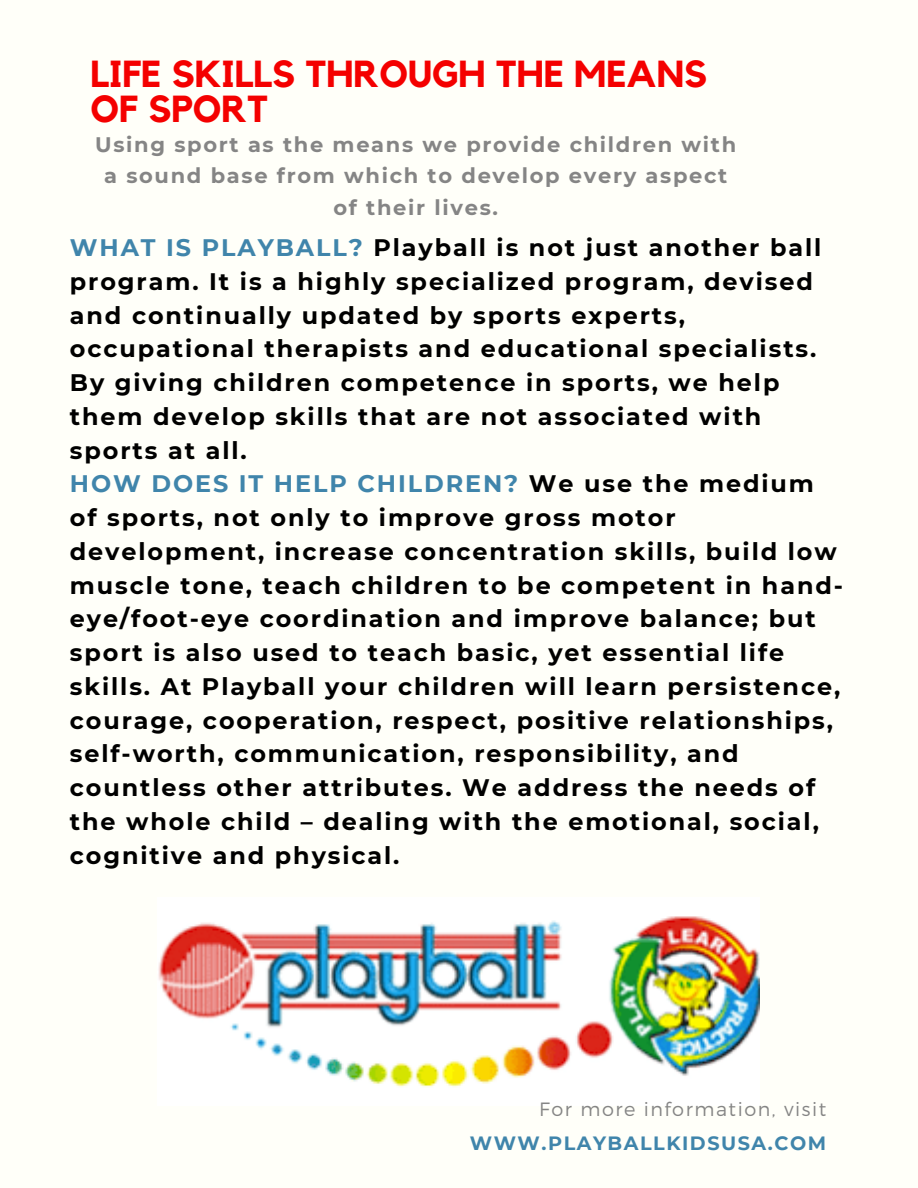
<style>
.page{position:relative;width:918px;height:1188px;background:#fffff9}
.page>*{position:absolute;margin:0;border:0;box-sizing:border-box;transform-origin:0 0}
.t1{font:700 37.5px/34.8px "Kollektif";color:#f40000}
.t2{font:700 23.85px/33.8px "Montserrat";letter-spacing:.08em;color:#000}
.t3{font:700 21px/31.5px "Montserrat";letter-spacing:.08em;color:#858585;text-align:center}
.t4{font:300 19.2px "Montserrat";letter-spacing:.08em;color:#858585}
.t5{font:700 19.2px "Montserrat";letter-spacing:.08em;color:#4085ab}
.s1{color:#4085ab}
</style>
<div class="page">
<img style="left:158px;top:916px;width:602px;height:171px">
<h4 class="t1" style="left:90px;top:58px;width:618px">LIFE SKILLS THROUGH THE MEANS<br>OF SPORT</h4>
<h2 class="t3" style="left:95px;top:129px;width:643px">Using sport as the means we provide children with a sound base from which to develop every aspect of their lives.</h2>
<h3 class="t2" style="left:70px;top:231px;width:775px"><span class="s1">WHAT IS PLAYBALL?</span> Playball is not just another ball program. It is a highly specialized program, devised and continually updated by sports experts, occupational therapists and educational specialists.<br>By giving children competence in sports, we help them develop skills that are not associated with sports at all.<br><span class="s1">HOW DOES IT HELP CHILDREN?</span> We use the medium of sports, not only to improve gross motor development, increase concentration skills, build low muscle tone, teach children to be competent in hand&shy;eye/foot-eye coordination and improve balance; but sport is also used to teach basic, yet essential life skills. At Playball your children will learn persistence, courage, cooperation, respect, positive relationships, self-worth, communication, responsibility, and countless other attributes. We address the needs of the whole child – dealing with the emotional, social, cognitive and physical.</h3>
<p class="t4" style="left:539px;top:1097px;width:289px">For more information, visit</p>
<p class="t5" style="left:470px;top:1131px;width:358px">WWW.PLAYBALLKIDSUSA.COM</p>
</div>
